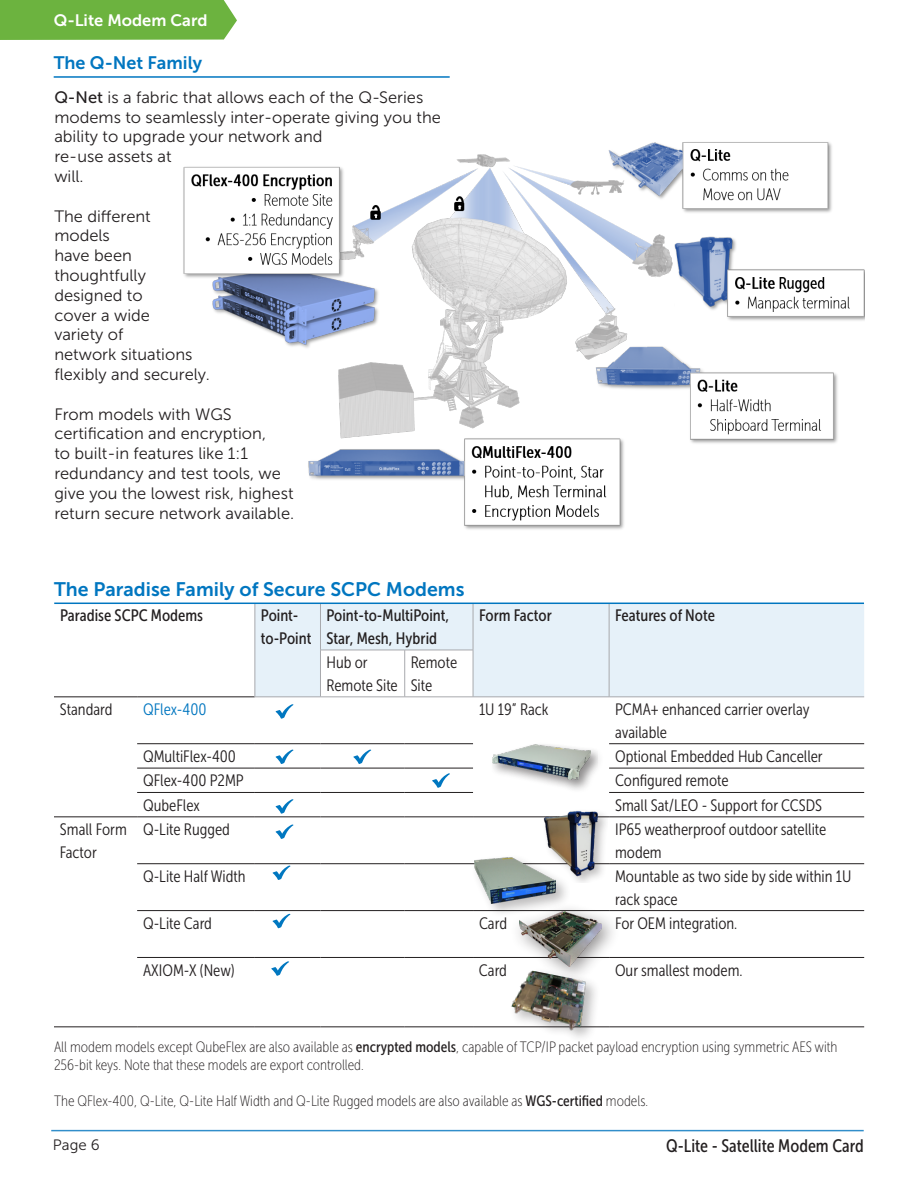
<style>
.page{position:relative;width:918px;height:1188px;background:#fff}
.page>*{position:absolute;margin:0;border:0;box-sizing:border-box;transform-origin:0 0}
.t1{font:19.5px "Museo Sans 700";color:#0076c0}
.t2{font:18px "Museo Sans Cond 500";color:#231f20}
.t3{font:18px "Museo Sans 700";color:#0076c0}
.t4{font:16.5px/19.8px "Museo Sans 300";color:#231f20}
.t5{font:16.5px/22.5px "Museo Sans Cond 300";color:#231f20}
.t6{font:16.5px/22.5px "Museo Sans Cond 500";color:#231f20}
.t7{font:16.5px "Museo Sans 700";color:#fff}
.t8{font:16.5px "Museo Sans Cond 300";color:#0076c0}
.t9{font:15px/18px "Museo Sans Cond 100";color:#231f20}
.t10{font:15px "Museo Sans 300";color:#231f20}
.s1{font-family:"Museo Sans 500"}
.s2{font-family:"Museo Sans Cond 500"}
</style>
<div class="page">
<div style="left:0;top:0;width:237px;height:40px;background:#6cb33f"></div>
<hr style="left:51px;top:1130px;width:813px;height:1px;background:#0074be">
<hr style="left:54px;top:76px;width:396px;height:2px;background:#0076c0">
<img style="left:183px;top:142px;width:681px;height:388px">
<svg style="left:256px;top:604px;width:608px;height:93px;background:#e8f1f8"></svg>
<hr style="left:54px;top:697px;width:83px;height:1px;background:#231f20">
<hr style="left:137px;top:697px;width:118px;height:1px;background:#231f20">
<hr style="left:137px;top:743px;width:118px;height:1px;background:#231f20">
<hr style="left:255px;top:743px;width:65px;height:1px;background:#231f20">
<hr style="left:320px;top:743px;width:85px;height:1px;background:#231f20">
<hr style="left:405px;top:743px;width:68px;height:1px;background:#231f20">
<hr style="left:609px;top:743px;width:255px;height:1px;background:#231f20">
<hr style="left:137px;top:768px;width:118px;height:1px;background:#231f20">
<hr style="left:255px;top:768px;width:65px;height:1px;background:#231f20">
<hr style="left:320px;top:768px;width:85px;height:1px;background:#231f20">
<hr style="left:405px;top:768px;width:68px;height:1px;background:#231f20">
<hr style="left:609px;top:768px;width:255px;height:1px;background:#231f20">
<hr style="left:137px;top:792px;width:118px;height:1px;background:#231f20">
<hr style="left:255px;top:792px;width:65px;height:1px;background:#231f20">
<hr style="left:320px;top:792px;width:85px;height:1px;background:#231f20">
<hr style="left:405px;top:792px;width:68px;height:1px;background:#231f20">
<hr style="left:609px;top:792px;width:255px;height:1px;background:#231f20">
<hr style="left:54px;top:817px;width:83px;height:1px;background:#231f20">
<hr style="left:137px;top:817px;width:118px;height:1px;background:#231f20">
<hr style="left:255px;top:817px;width:65px;height:1px;background:#231f20">
<hr style="left:320px;top:817px;width:85px;height:1px;background:#231f20">
<hr style="left:405px;top:817px;width:68px;height:1px;background:#231f20">
<hr style="left:473px;top:817px;width:136px;height:1px;background:#231f20">
<hr style="left:609px;top:817px;width:255px;height:1px;background:#231f20">
<hr style="left:137px;top:863px;width:118px;height:1px;background:#231f20">
<hr style="left:255px;top:863px;width:65px;height:1px;background:#231f20">
<hr style="left:320px;top:863px;width:85px;height:1px;background:#231f20">
<hr style="left:405px;top:863px;width:68px;height:1px;background:#231f20">
<hr style="left:473px;top:863px;width:136px;height:1px;background:#231f20">
<hr style="left:609px;top:863px;width:255px;height:1px;background:#231f20">
<hr style="left:137px;top:910px;width:118px;height:1px;background:#231f20">
<hr style="left:255px;top:910px;width:65px;height:1px;background:#231f20">
<hr style="left:320px;top:910px;width:85px;height:1px;background:#231f20">
<hr style="left:405px;top:910px;width:68px;height:1px;background:#231f20">
<hr style="left:609px;top:910px;width:255px;height:1px;background:#231f20">
<hr style="left:137px;top:957px;width:118px;height:1px;background:#231f20">
<hr style="left:255px;top:957px;width:65px;height:1px;background:#231f20">
<hr style="left:320px;top:957px;width:85px;height:1px;background:#231f20">
<hr style="left:405px;top:957px;width:68px;height:1px;background:#231f20">
<hr style="left:473px;top:957px;width:136px;height:1px;background:#231f20">
<hr style="left:609px;top:957px;width:255px;height:1px;background:#231f20">
<hr style="left:54px;top:1027px;width:83px;height:1px;background:#231f20">
<hr style="left:137px;top:1027px;width:118px;height:1px;background:#231f20">
<hr style="left:255px;top:1027px;width:65px;height:1px;background:#231f20">
<hr style="left:320px;top:1027px;width:85px;height:1px;background:#231f20">
<hr style="left:405px;top:1027px;width:68px;height:1px;background:#231f20">
<hr style="left:473px;top:1027px;width:136px;height:1px;background:#231f20">
<hr style="left:609px;top:1027px;width:255px;height:1px;background:#231f20">
<hr style="left:255px;top:697px;width:65px;height:1px;background:#a8a9ad">
<hr style="left:473px;top:697px;width:136px;height:1px;background:#a8a9ad">
<hr style="left:609px;top:697px;width:255px;height:1px;background:#a8a9ad">
<hr style="left:320px;top:697px;width:85px;height:1px;background:#a8a9ad">
<hr style="left:405px;top:697px;width:68px;height:1px;background:#a8a9ad">
<hr style="left:320px;top:603px;width:1px;height:47px;background:#a8a9ad">
<hr style="left:473px;top:603px;width:1px;height:47px;background:#a8a9ad">
<hr style="left:609px;top:603px;width:1px;height:47px;background:#a8a9ad">
<hr style="left:609px;top:650px;width:1px;height:47px;background:#a8a9ad">
<hr style="left:320px;top:650px;width:85px;height:1px;background:#a8a9ad">
<hr style="left:320px;top:650px;width:1px;height:47px;background:#a8a9ad">
<hr style="left:405px;top:650px;width:68px;height:1px;background:#a8a9ad">
<hr style="left:404px;top:650px;width:1px;height:47px;background:#a8a9ad">
<hr style="left:473px;top:650px;width:1px;height:47px;background:#a8a9ad">
<hr style="left:255px;top:603px;width:1px;height:47px;background:#a8a9ad">
<hr style="left:255px;top:650px;width:1px;height:47px;background:#a8a9ad">
<svg style="left:276px;top:704px;width:17px;height:15px"></svg>
<svg style="left:276px;top:750px;width:17px;height:14px"></svg>
<svg style="left:353px;top:750px;width:18px;height:14px"></svg>
<svg style="left:432px;top:773px;width:18px;height:15px"></svg>
<svg style="left:276px;top:799px;width:17px;height:15px"></svg>
<svg style="left:276px;top:824px;width:17px;height:15px"></svg>
<svg style="left:273px;top:866px;width:17px;height:14px"></svg>
<svg style="left:271px;top:961px;width:18px;height:15px"></svg>
<div style="left:493px;top:744px;width:105px;height:48px;background:#231f20;opacity:.3"></div>
<img style="left:493px;top:744px;width:97px;height:36px">
<div style="left:509px;top:967px;width:92px;height:78px;background:#fff"></div>
<img style="left:507px;top:984px;width:87px;height:54px">
<div style="left:471px;top:854px;width:100px;height:64px;background:#231f20;opacity:.3"></div>
<img style="left:474px;top:858px;width:82px;height:46px">
<div style="left:541px;top:808px;width:67px;height:75px;background:#231f20;opacity:.3"></div>
<img style="left:541px;top:808px;width:61px;height:69px">
<div style="left:510px;top:902px;width:111px;height:82px;background:#231f20;opacity:.5"></div>
<img style="left:520px;top:912px;width:82px;height:54px">
<svg style="left:273px;top:914px;width:17px;height:14px"></svg>
<hr style="left:54px;top:603px;width:810px;height:1px;background:#0076c0">
<p class="t7" style="left:54px;top:11px;width:155px">Q-Lite Modem Card</p>
<p class="t3" style="left:54px;top:53px;width:150px">The Q-Net Family</p>
<p class="t4" style="left:54px;top:87px;width:388px"><span class="s1">Q-Net</span> is a fabric that allows each of the Q-Series modems to seamlessly inter-operate giving you the ability to upgrade your network and<br>re-use assets at<br>will.</p>
<p class="t4" style="left:54px;top:206px;width:157px">The different models<br>have been thoughtfully designed to<br>cover a wide<br>variety of<br>network situations flexibly and securely.</p>
<p class="t4" style="left:54px;top:404px;width:241px">From models with WGS certification and encryption,<br>to built-in features like 1:1 redundancy and test tools, we give you the lowest risk, highest return secure network available.</p>
<p class="t1" style="left:54px;top:578px;width:412px">The Paradise Family of Secure SCPC Modems</p>
<p class="t6" style="left:60px;top:605px;width:145px">Paradise SCPC Modems</p>
<p class="t6" style="left:261px;top:605px;width:52px">Point&shy;to-Point</p>
<p class="t6" style="left:326px;top:605px;width:124px">Point-to-MultiPoint,<br>Star, Mesh, Hybrid</p>
<p class="t6" style="left:479px;top:605px;width:74px">Form Factor</p>
<p class="t6" style="left:615px;top:605px;width:101px">Features of Note</p>
<p class="t5" style="left:326px;top:652px;width:73px">Hub or<br>Remote Site</p>
<p class="t5" style="left:411px;top:652px;width:48px">Remote<br>Site</p>
<p class="t5" style="left:60px;top:698px;width:54px">Standard</p>
<p class="t8" style="left:143px;top:701px;width:65px">QFlex-400</p>
<p class="t5" style="left:479px;top:698px;width:71px">1U 19” Rack</p>
<p class="t5" style="left:615px;top:698px;width:196px">PCMA+ enhanced carrier overlay available</p>
<p class="t5" style="left:143px;top:745px;width:94px">QMultiFlex-400</p>
<p class="t5" style="left:615px;top:745px;width:209px">Optional Embedded Hub Canceller</p>
<p class="t5" style="left:143px;top:770px;width:102px">QFlex-400 P2MP</p>
<p class="t5" style="left:615px;top:770px;width:115px">Configured remote</p>
<p class="t5" style="left:143px;top:794px;width:58px">QubeFlex</p>
<p class="t5" style="left:615px;top:794px;width:209px">Small Sat/LEO - Support for CCSDS</p>
<p class="t5" style="left:60px;top:818px;width:68px">Small Form<br>Factor</p>
<p class="t5" style="left:143px;top:818px;width:88px">Q-Lite Rugged</p>
<p class="t5" style="left:615px;top:818px;width:213px">IP65 weatherproof outdoor satellite modem</p>
<p class="t5" style="left:143px;top:865px;width:104px">Q-Lite Half Width</p>
<p class="t5" style="left:615px;top:865px;width:238px">Mountable as two side by side within 1U rack space</p>
<p class="t5" style="left:143px;top:912px;width:70px">Q-Lite Card</p>
<p class="t5" style="left:479px;top:912px;width:30px">Card</p>
<p class="t5" style="left:615px;top:912px;width:124px">For OEM integration.</p>
<p class="t5" style="left:143px;top:959px;width:93px">AXIOM-X (New)</p>
<p class="t5" style="left:479px;top:959px;width:30px">Card</p>
<p class="t5" style="left:615px;top:959px;width:129px">Our smallest modem.</p>
<p class="t9" style="left:54px;top:1039px;width:785px">All modem models except QubeFlex are also available as <span class="s2">encrypted models</span>, capable of TCP/IP packet payload encryption using symmetric AES with<br>256-bit keys. Note that these models are export controlled.</p>
<p class="t9" style="left:54px;top:1093px;width:596px">The QFlex-400, Q-Lite, Q-Lite Half Width and Q-Lite Rugged models are also available as <span class="s2">WGS-certified</span> models.</p>
<p class="t10" style="left:53px;top:1137px;width:48px">Page 6</p>
<p class="t2" style="left:666px;top:1136px;width:199px">Q-Lite - Satellite Modem Card</p>
</div>
